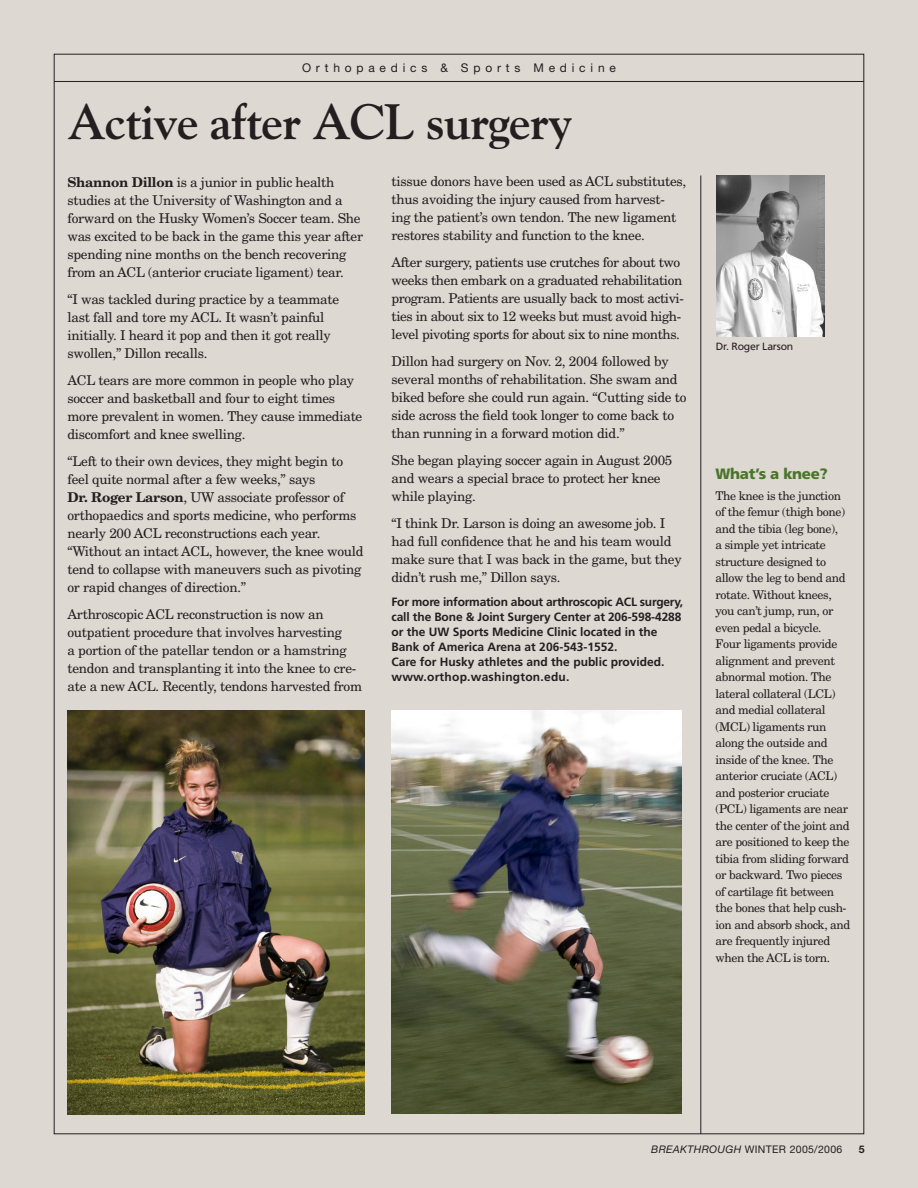
<style>
.page{position:relative;width:918px;height:1188px;background:#ded8d2}
.page>*{position:absolute;margin:0;border:0;box-sizing:border-box;transform-origin:0 0}
.t1{font:700 49.5px "Goudy";letter-spacing:-.025em;color:#231f20}
.t2{font:900 15px "Frutiger";letter-spacing:-.02em;color:#4b752b}
.t3{font:13.5px/18px "New Century Schlbk";letter-spacing:-.02em;color:#231f20}
.t4{font:12px/16.5px "New Century Schlbk";letter-spacing:-.03em;color:#231f20}
.t5{font:700 12px/15px "Frutiger";color:#231f20}
.t6{font:12px "Helvetica Neue LT";letter-spacing:.4em;color:#231f20}
.t7{font:10.5px "Helvetica Neue LT";letter-spacing:.03em;color:#231f20}
.t8{font:10.5px "Frutiger";letter-spacing:-.02em;color:#231f20}
.t9{font:700 10.5px "Helvetica Neue LT";color:#231f20}
.s1{font-weight:700}
.s2{font-style:italic}
</style>
<div class="page">
<hr style="left:54px;top:81px;width:810px;height:1px;background:#231f20">
<hr style="left:701px;top:175px;width:1px;height:959px;background:#231f20">
<img style="left:716px;top:176px;width:109px;height:161px">
<img style="left:68px;top:711px;width:296px;height:403px">
<img style="left:392px;top:711px;width:290px;height:403px">
<p class="t6" style="left:302px;top:61px;width:315px">Orthopaedics &amp; Sports Medicine</p>
<h1 class="t1" style="left:68px;top:91px;width:506px">Active after ACL surgery</h1>
<p class="t3" style="left:68px;top:172px;width:297px"><span class="s1">Shannon Dillon</span> is a junior in public health studies at the University of Washington and a forward on the Husky Women’s Soccer team. She was excited to be back in the game this year after spending nine months on the bench recovering from an ACL (anterior cruciate ligament) tear.</p>
<p class="t3" style="left:67px;top:289px;width:273px">“I was tackled during practice by a teammate last fall and tore my ACL. It wasn’t painful initially. I heard it pop and then it got really swollen,” Dillon recalls.</p>
<p class="t3" style="left:67px;top:370px;width:296px">ACL tears are more common in people who play soccer and basketball and four to eight times more prevalent in women. They cause immediate discomfort and knee swelling.</p>
<p class="t3" style="left:67px;top:451px;width:298px">“Left to their own devices, they might begin to feel quite normal after a few weeks,” says<br><span class="s1">Dr. Roger Larson</span>, UW associate professor of orthopaedics and sports medicine, who performs nearly 200 ACL reconstructions each year. “Without an intact ACL, however, the knee would tend to collapse with maneuvers such as pivoting or rapid changes of direction.”</p>
<p class="t3" style="left:68px;top:604px;width:296px">Arthroscopic ACL reconstruction is now an outpatient procedure that involves harvesting<br>a portion of the patellar tendon or a hamstring tendon and transplanting it into the knee to cre&shy;ate a new ACL. Recently, tendons harvested from</p>
<p class="t3" style="left:391px;top:172px;width:296px">tissue donors have been used as ACL substitutes, thus avoiding the injury caused from harvest&shy;ing the patient’s own tendon. The new ligament restores stability and function to the knee.</p>
<p class="t3" style="left:391px;top:253px;width:294px">After surgery, patients use crutches for about two weeks then embark on a graduated rehabilitation program. Patients are usually back to most activi&shy;ties in about six to 12 weeks but must avoid high&shy;level pivoting sports for about six to nine months.</p>
<p class="t3" style="left:392px;top:352px;width:297px">Dillon had surgery on Nov. 2, 2004 followed by several months of rehabilitation. She swam and biked before she could run again. “Cutting side to side across the field took longer to come back to than running in a forward motion did.”</p>
<p class="t3" style="left:392px;top:451px;width:282px">She began playing soccer again in August 2005 and wears a special brace to protect her knee while playing.</p>
<p class="t3" style="left:392px;top:514px;width:292px">“I think Dr. Larson is doing an awesome job. I had full confidence that he and his team would make sure that I was back in the game, but they didn’t rush me,” Dillon says.</p>
<p class="t5" style="left:391px;top:594px;width:293px">For more information about arthroscopic ACL surgery, call the Bone &amp; Joint Surgery Center at 206-598-4288 or the UW Sports Medicine Clinic located in the Bank of America Arena at 206-543-1552.<br>Care for Husky athletes and the public provided. www.orthop.washington.edu.</p>
<p class="t8" style="left:716px;top:340px;width:79px">Dr. Roger Larson</p>
<p class="t2" style="left:716px;top:464px;width:114px">What’s a knee?</p>
<p class="t4" style="left:716px;top:487px;width:136px">The knee is the junction of the femur (thigh bone) and the tibia (leg bone),<br>a simple yet intricate structure designed to allow the leg to bend and rotate. Without knees, you can’t jump, run, or even pedal a bicycle.<br>Four ligaments provide alignment and prevent abnormal motion. The lateral collateral (LCL) and medial collateral (MCL) ligaments run along the outside and inside of the knee. The anterior cruciate (ACL) and posterior cruciate (PCL) ligaments are near the center of the joint and are positioned to keep the tibia from sliding forward or backward. Two pieces of cartilage fit between the bones that help cush&shy;ion and absorb shock, and are frequently injured when the ACL is torn.</p>
<p class="t7" style="left:651px;top:1143px;width:193px"><span class="s2">BREAKTHROUGH</span> WINTER 2005/2006</p>
<p class="t9" style="left:859px;top:1143px;width:7px">5</p>
</div>
